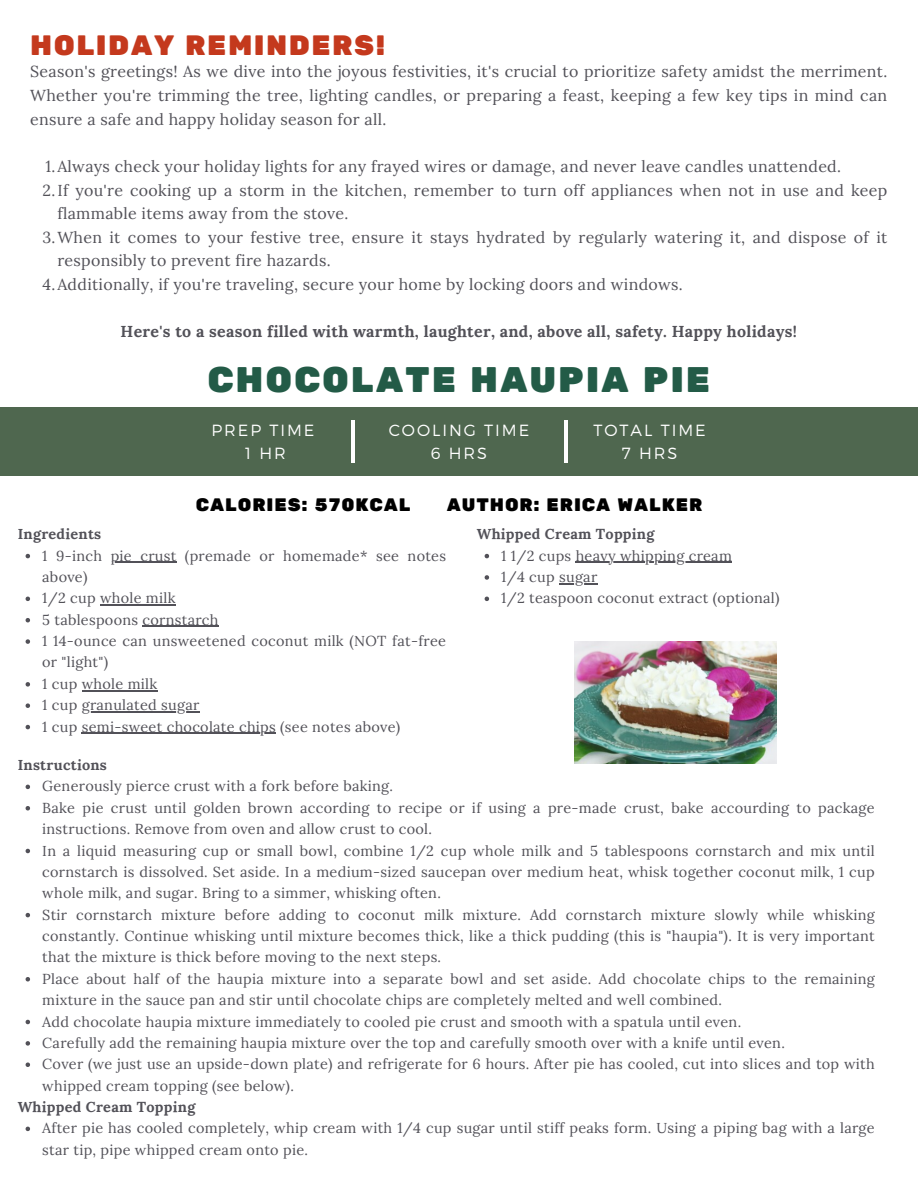
<style>
.page{position:relative;width:918px;height:1188px;background:#fff}
.page>*{position:absolute;margin:0;border:0;box-sizing:border-box;transform-origin:0 0}
.t1{font:35.4px "Rubik One";letter-spacing:.05em;color:#235b47}
.t2{font:27.9px "Rubik One";letter-spacing:.05em;color:#c4391d}
.t3{font:18px "Rubik One";letter-spacing:.05em;color:#000}
.t4{font:300 16.2px "Montserrat";letter-spacing:.12em;color:#fff}
.t5{font:15.9px/23.7px "Lora";letter-spacing:.02em;color:#525158}
.t6{font:700 15.9px "Lora";letter-spacing:.02em;color:#525158}
.t7{font:14.4px/21.3px "Lora";letter-spacing:.02em;color:#525158}
.t8{font:700 14.4px "Lora";letter-spacing:.02em;color:#525158}
</style>
<div class="page">
<div style="left:0;top:408px;width:918px;height:68px;background:#4f674f"></div>
<hr style="left:351px;top:420px;width:4px;height:43px;background:#fff">
<hr style="left:564px;top:420px;width:3px;height:43px;background:#fff">
<img style="left:575px;top:641px;width:201px;height:123px">
<svg style="left:26px;top:554px;width:4px;height:4px"></svg>
<hr style="left:111px;top:562px;width:66px;height:1px;background:#525158">
<svg style="left:26px;top:597px;width:4px;height:4px"></svg>
<hr style="left:100px;top:604px;width:76px;height:2px;background:#525158">
<svg style="left:26px;top:618px;width:4px;height:4px"></svg>
<hr style="left:143px;top:626px;width:76px;height:1px;background:#525158">
<svg style="left:26px;top:639px;width:4px;height:5px"></svg>
<svg style="left:26px;top:682px;width:4px;height:5px"></svg>
<hr style="left:82px;top:690px;width:75px;height:1px;background:#525158">
<svg style="left:26px;top:703px;width:4px;height:5px"></svg>
<hr style="left:82px;top:711px;width:118px;height:1px;background:#525158">
<svg style="left:26px;top:725px;width:4px;height:4px"></svg>
<hr style="left:82px;top:733px;width:194px;height:1px;background:#525158">
<svg style="left:26px;top:785px;width:4px;height:4px"></svg>
<svg style="left:26px;top:806px;width:4px;height:5px"></svg>
<svg style="left:26px;top:849px;width:4px;height:4px"></svg>
<svg style="left:26px;top:913px;width:4px;height:4px"></svg>
<svg style="left:26px;top:977px;width:4px;height:5px"></svg>
<svg style="left:26px;top:1020px;width:4px;height:4px"></svg>
<svg style="left:26px;top:1041px;width:4px;height:5px"></svg>
<svg style="left:26px;top:1063px;width:4px;height:4px"></svg>
<svg style="left:26px;top:1127px;width:4px;height:4px"></svg>
<svg style="left:485px;top:554px;width:4px;height:4px"></svg>
<hr style="left:576px;top:562px;width:156px;height:1px;background:#525158">
<svg style="left:485px;top:575px;width:4px;height:5px"></svg>
<hr style="left:559px;top:583px;width:39px;height:1px;background:#525158">
<svg style="left:485px;top:597px;width:4px;height:4px"></svg>
<p class="t2" style="left:30px;top:29px;width:357px">HOLIDAY REMINDERS!</p>
<p class="t5" style="left:30px;top:60px;width:859px;text-align:justify">Season's greetings! As we dive into the joyous festivities, it's crucial to prioritize safety amidst the merriment.<br>Whether you're trimming the tree, lighting candles, or preparing a feast, keeping a few key tips in mind can ensure a safe and happy holiday season for all.</p>
<p class="t5" style="left:45px;top:154px;width:797px">1.Always check your holiday lights for any frayed wires or damage, and never leave candles unattended.</p>
<p class="t5" style="left:57px;top:178px;width:831px;text-indent:-15px">2.If you're cooking up a storm in the kitchen, remember to turn off appliances when not in use and keep flammable items away from the stove.</p>
<p class="t5" style="left:57px;top:225px;width:831px;text-indent:-15px">3.When it comes to your festive tree, ensure it stays hydrated by regularly watering it, and dispose of it responsibly to prevent fire hazards.</p>
<p class="t5" style="left:43px;top:272px;width:642px">4.Additionally, if you're traveling, secure your home by locking doors and windows.</p>
<p class="t6" style="left:121px;top:321px;width:678px">Here's to a season filled with warmth, laughter, and, above all, safety. Happy holidays!</p>
<p class="t1" style="left:207px;top:359px;width:505px">CHOCOLATE HAUPIA PIE</p>
<p class="t4" style="left:212px;top:420px;width:104px">PREP TIME</p>
<p class="t4" style="left:245px;top:442px;width:42px">1 HR</p>
<p class="t4" style="left:389px;top:420px;width:142px">COOLING TIME</p>
<p class="t4" style="left:431px;top:442px;width:58px">6 HRS</p>
<p class="t4" style="left:594px;top:420px;width:114px">TOTAL TIME</p>
<p class="t4" style="left:622px;top:442px;width:57px">7 HRS</p>
<p class="t3" style="left:196px;top:495px;width:216px">CALORIES: 570KCAL</p>
<p class="t3" style="left:447px;top:495px;width:257px">AUTHOR: ERICA WALKER</p>
<p class="t8" style="left:18px;top:525px;width:85px">Ingredients</p>
<p class="t7" style="left:42px;top:545px;width:405px">1 9-inch pie crust (premade or homemade* see notes above)</p>
<p class="t7" style="left:42px;top:587px;width:135px">1/2 cup whole milk</p>
<p class="t7" style="left:42px;top:609px;width:178px">5 tablespoons cornstarch</p>
<p class="t7" style="left:42px;top:630px;width:405px">1 14-ounce can unsweetened coconut milk (NOT fat-free or "light")</p>
<p class="t7" style="left:42px;top:673px;width:116px">1 cup whole milk</p>
<p class="t7" style="left:42px;top:694px;width:159px">1 cup granulated sugar</p>
<p class="t7" style="left:42px;top:716px;width:360px">1 cup semi-sweet chocolate chips (see notes above)</p>
<p class="t8" style="left:18px;top:756px;width:91px">Instructions</p>
<p class="t7" style="left:42px;top:775px;width:352px">Generously pierce crust with a fork before baking.</p>
<p class="t7" style="left:42px;top:797px;width:834px">Bake pie crust until golden brown according to recipe or if using a pre-made crust, bake accourding to package instructions. Remove from oven and allow crust to cool.</p>
<p class="t7" style="left:42px;top:840px;width:834px;text-align:justify">In a liquid measuring cup or small bowl, combine 1/2 cup whole milk and 5 tablespoons cornstarch and mix until cornstarch is dissolved. Set aside. In a medium-sized saucepan over medium heat, whisk together coconut milk, 1 cup whole milk, and sugar. Bring to a simmer, whisking often.</p>
<p class="t7" style="left:42px;top:904px;width:834px;text-align:justify">Stir cornstarch mixture before adding to coconut milk mixture. Add cornstarch mixture slowly while whisking constantly. Continue whisking until mixture becomes thick, like a thick pudding (this is "haupia"). It is very important that the mixture is thick before moving to the next steps.</p>
<p class="t7" style="left:42px;top:968px;width:834px">Place about half of the haupia mixture into a separate bowl and set aside. Add chocolate chips to the remaining mixture in the sauce pan and stir until chocolate chips are completely melted and well combined.</p>
<p class="t7" style="left:42px;top:1011px;width:700px">Add chocolate haupia mixture immediately to cooled pie crust and smooth with a spatula until even.</p>
<p class="t7" style="left:42px;top:1032px;width:744px">Carefully add the remaining haupia mixture over the top and carefully smooth over with a knife until even.</p>
<p class="t7" style="left:42px;top:1053px;width:834px">Cover (we just use an upside-down plate) and refrigerate for 6 hours. After pie has cooled, cut into slices and top with whipped cream topping (see below).</p>
<p class="t8" style="left:18px;top:1098px;width:179px">Whipped Cream Topping</p>
<p class="t7" style="left:42px;top:1117px;width:834px">After pie has cooled completely, whip cream with 1/4 cup sugar until stiff peaks form. Using a piping bag with a large star tip, pipe whipped cream onto pie.</p>
<p class="t8" style="left:477px;top:525px;width:179px">Whipped Cream Topping</p>
<p class="t7" style="left:501px;top:545px;width:232px">1 1/2 cups heavy whipping cream</p>
<p class="t7" style="left:501px;top:566px;width:97px">1/4 cup sugar</p>
<p class="t7" style="left:501px;top:587px;width:280px">1/2 teaspoon coconut extract (optional)</p>
</div>
